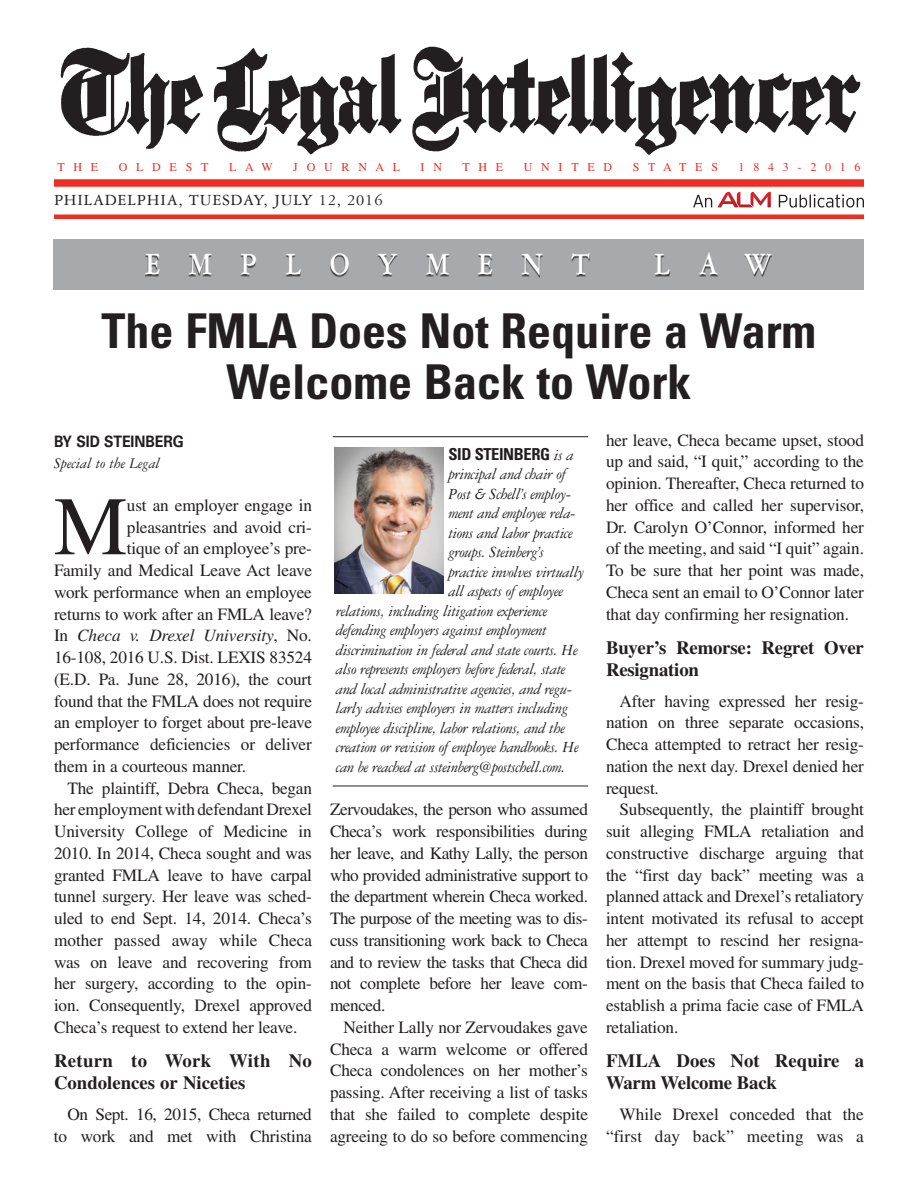
<style>
.page{position:relative;width:918px;height:1188px;background:#fff}
.page>*{position:absolute;margin:0;border:0;box-sizing:border-box;transform-origin:0 0}
.t1{font:82.95px "Times LT Std";color:#231f20}
.t2{font:700 condensed 48px/51px "Univers LT Std";color:#231f20;text-align:center}
.t3{font:700 33px "Garamond 3 LT Std";letter-spacing:1.02em;color:#fff;scale:.84 1}
.t4{font:700 18.75px/21.8px "Times LT Std";color:#231f20}
.t5{font:17.25px/21.8px "Times LT Std";letter-spacing:-.01em;color:#231f20;text-align:justify}
.t6{font:italic 17.25px "Times LT Std";letter-spacing:-.01em;color:#231f20}
.t7{font:italic 16.5px "Garamond 3 LT Std";letter-spacing:-.025em;color:#231f20}
.t8{font:16.5px "Garamond 3 LT Std";letter-spacing:.05em;color:#231f20}
.t9{font:700 condensed 16.5px "Univers LT Std";letter-spacing:-.025em;color:#231f20}
.t10{font:italic 15.75px "Garamond 3 LT Std";color:#231f20}
.t11{font:700 15.75px "Univers LT Std";color:#231f20;scale:.9 1}
.t12{font:12px "Times LT Std";letter-spacing:.73em;color:#ee2e22}
.s1{font-style:normal}
.s2{font-family:"Garamond 3 LT Std";font-weight:400;font-style:italic;font-stretch:normal}
</style>
<div class="page">
<img style="left:60px;top:46px;width:801px;height:109px">
<div style="left:54px;top:179px;width:810px;height:8px;background:#ee2e22"></div>
<div style="left:54px;top:214px;width:810px;height:5px;background:#ee2e22"></div>
<svg style="left:693px;top:195px;width:19px;height:12px"></svg>
<svg style="left:779px;top:194px;width:85px;height:14px"></svg>
<svg style="left:718px;top:192px;width:53px;height:15px"></svg>
<div style="left:53px;top:239px;width:811px;height:50px;background:#a8a9ad"></div>
<div style="left:145px;top:254px;width:627px;height:23px;background:#231f20;opacity:.75"></div>
<hr style="left:333px;top:436px;width:255px;height:1px;background:#231f20">
<hr style="left:333px;top:786px;width:255px;height:1px;background:#231f20">
<img style="left:334px;top:448px;width:109px;height:145px">
<p class="t12" style="left:57px;top:160px;width:42px">The</p>
<p class="t12" style="left:119px;top:160px;width:87px">Oldest</p>
<p class="t12" style="left:229px;top:160px;width:45px">Law</p>
<p class="t12" style="left:293px;top:160px;width:108px">Jo urnal</p>
<p class="t12" style="left:421px;top:160px;width:23px">i n</p>
<p class="t12" style="left:462px;top:160px;width:42px">t he</p>
<p class="t12" style="left:524px;top:160px;width:90px">Unit ed</p>
<p class="t12" style="left:633px;top:160px;width:13px">St</p>
<p class="t12" style="left:663px;top:160px;width:56px">at es</p>
<p class="t12" style="left:739px;top:160px;width:124px">1843-2016</p>
<p class="t8" style="left:54px;top:192px;width:330px">PHILADELPHIA, TUESDAY, JULY 12, 2016</p>
<h3 class="t3" style="left:145px;top:246px;width:531px">EMPLOYMENT</h3>
<h3 class="t3" style="left:655px;top:246px;width:141px">LAW</h3>
<h2 class="t2" style="left:102px;top:305px;width:716px">The FMLA Does Not Require a Warm<br>Welcome Back to Work</h2>
<p class="t11" style="left:54px;top:432px;width:146px">BY SID STEINBERG</p>
<p class="t10" style="left:54px;top:455px;width:108px">Special to the Legal</p>
<h1 class="t1" style="left:54px;top:480px;width:75px">M</h1>
<p class="t5" style="left:127px;top:494px;width:187px">ust an employer engage in</p>
<p class="t5" style="left:127px;top:516px;width:187px">pleasantries and avoid cri-</p>
<p class="t5" style="left:127px;top:538px;width:187px">tique of an employee’s pre-</p>
<p class="t5" style="left:54px;top:559px;width:259px">Family and Medical Leave Act leave</p>
<p class="t5" style="left:54px;top:581px;width:259px">work performance when an employee</p>
<p class="t5" style="left:54px;top:603px;width:259px">returns to work after an FMLA leave?</p>
<p class="t6" style="left:54px;top:626px;width:259px"><span class="s1">In</span> Checa v. Drexel University<span class="s1">, No.</span></p>
<p class="t5" style="left:54px;top:646px;width:259px">16-108, 2016 U.S. Dist. LEXIS 83524</p>
<p class="t5" style="left:54px;top:668px;width:259px">(E.D. Pa. June 28, 2016), the court</p>
<p class="t5" style="left:54px;top:690px;width:259px">found that the FMLA does not require</p>
<p class="t5" style="left:54px;top:712px;width:259px">an employer to forget about pre-leave</p>
<p class="t5" style="left:54px;top:733px;width:259px">performance deficiencies or deliver</p>
<p class="t5" style="left:54px;top:755px;width:194px">them in a courteous manner.</p>
<p class="t5" style="left:68px;top:777px;width:246px">The plaintiff, Debra Checa, began</p>
<p class="t5" style="left:54px;top:799px;width:259px">her employment with defendant Drexel</p>
<p class="t5" style="left:54px;top:820px;width:259px">University College of Medicine in</p>
<p class="t5" style="left:54px;top:842px;width:259px">2010. In 2014, Checa sought and was</p>
<p class="t5" style="left:54px;top:864px;width:259px">granted FMLA leave to have carpal</p>
<p class="t5" style="left:54px;top:886px;width:259px">tunnel surgery. Her leave was sched-</p>
<p class="t5" style="left:54px;top:907px;width:259px">uled to end Sept. 14, 2014. Checa’s</p>
<p class="t5" style="left:54px;top:929px;width:260px">mother passed away while Checa</p>
<p class="t5" style="left:54px;top:951px;width:259px">was on leave and recovering from</p>
<p class="t5" style="left:54px;top:973px;width:260px">her surgery, according to the opin-</p>
<p class="t5" style="left:54px;top:994px;width:259px">ion. Consequently, Drexel approved</p>
<p class="t5" style="left:54px;top:1016px;width:245px">Checa’s request to extend her leave.</p>
<p class="t4" style="left:54px;top:1050px;width:260px">Return to Work With No<br>Condolences or Niceties</p>
<p class="t5" style="left:54px;top:1103px;width:259px;text-align:right">On Sept. 16, 2015, Checa returned to work and met with Christina</p>
<p class="t9" style="left:448px;top:444px;width:127px">Sid Steinberg <span class="s2">is a</span></p>
<p class="t7" style="left:448px;top:465px;width:119px">principal and chair of</p>
<p class="t7" style="left:448px;top:485px;width:124px">Post &amp; Schell’s employ-</p>
<p class="t7" style="left:448px;top:504px;width:129px">ment and employee rela-</p>
<p class="t7" style="left:448px;top:524px;width:126px">tions and labor practice</p>
<p class="t7" style="left:448px;top:543px;width:97px">groups. Steinberg’s</p>
<p class="t7" style="left:448px;top:563px;width:137px">practice involves virtually</p>
<p class="t7" style="left:448px;top:582px;width:116px">all aspects of employee</p>
<p class="t7" style="left:336px;top:602px;width:213px">relations, including litigation experience</p>
<p class="t7" style="left:336px;top:621px;width:213px">defending employers against employment</p>
<p class="t7" style="left:336px;top:641px;width:243px">discrimination in federal and state courts. He</p>
<p class="t7" style="left:336px;top:660px;width:231px">also represents employers before federal, state</p>
<p class="t7" style="left:336px;top:680px;width:238px">and local administrative agencies, and regu-</p>
<p class="t7" style="left:336px;top:699px;width:234px">larly advises employers in matters including</p>
<p class="t7" style="left:336px;top:719px;width:231px">employee discipline, labor relations, and the</p>
<p class="t7" style="left:336px;top:738px;width:244px">creation or revision of employee handbooks. He</p>
<p class="t7" style="left:336px;top:758px;width:231px">can be reached at ssteinberg@postschell.com.</p>
<p class="t5" style="left:330px;top:799px;width:259px">Zervoudakes, the person who assumed Checa’s work responsibilities during her leave, and Kathy Lally, the person who provided administrative support to the department wherein Checa worked.<br>The purpose of the meeting was to dis&shy;cuss transitioning work back to Checa and to review the tasks that Checa did not complete before her leave com&shy;menced.</p>
<p class="t5" style="left:330px;top:1016px;width:260px;text-indent:14px">Neither Lally nor Zervoudakes gave Checa a warm welcome or offered Checa condolences on her mother’s passing. After receiving a list of tasks that she failed to complete despite agreeing to do so before commencing</p>
<p class="t5" style="left:606px;top:429px;width:260px">her leave, Checa became upset, stood up and said, “I quit,” according to the opinion. Thereafter, Checa returned to her office and called her supervisor, Dr. Carolyn O’Connor, informed her of the meeting, and said “I quit” again.<br>To be sure that her point was made, Checa sent an email to O’Connor later that day confirming her resignation.</p>
<p class="t4" style="left:606px;top:636px;width:259px">Buyer’s Remorse: Regret Over<br>Resignation</p>
<p class="t5" style="left:606px;top:690px;width:260px;text-indent:14px">After having expressed her resig&shy;nation on three separate occasions, Checa attempted to retract her resig&shy;nation the next day. Drexel denied her request.</p>
<p class="t5" style="left:606px;top:799px;width:259px;text-align:left;text-indent:14px">Subsequently, the plaintiff brought suit alleging FMLA retaliation and constructive discharge arguing that the “first day back” meeting was a planned attack and Drexel’s retaliatory intent motivated its refusal to accept her attempt to rescind her resigna&shy;tion. Drexel moved for summary judg&shy;ment on the basis that Checa failed to establish a prima facie case of FMLA retaliation.</p>
<p class="t4" style="left:606px;top:1050px;width:260px">FMLA Does Not Require a<br>Warm Welcome Back</p>
<p class="t5" style="left:606px;top:1103px;width:259px;text-align:right">While Drexel conceded that the “first day back” meeting was a</p>
</div>
